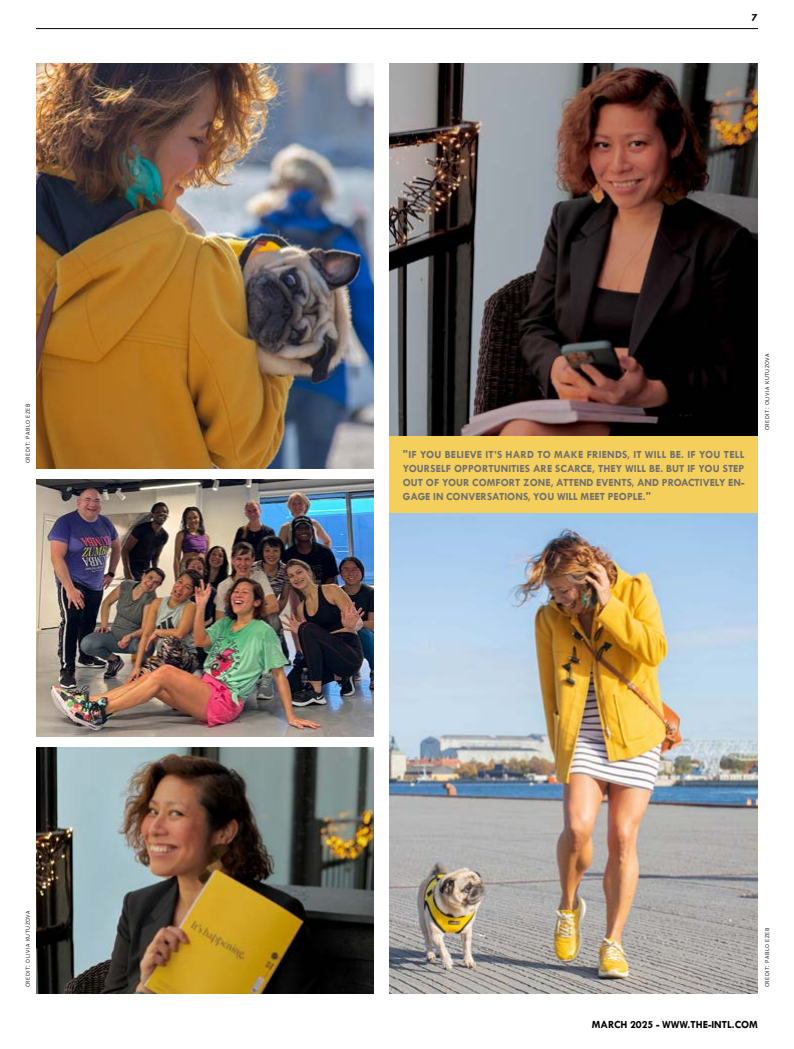
<style>
.page{position:relative;width:794px;height:1049px;background:#fff}
.page>*{position:absolute;margin:0;border:0;box-sizing:border-box;transform-origin:0 0}
.t1{font:700 11px/14px "Tw Cen";color:#706f6f;text-align:justify}
.t2{font:700 11px "Tw Cen";color:#000}
.t3{font:700 11px "Tw Cen";color:#000}
.t4{font:7px "Big City Grotesque Pro";letter-spacing:.06em;color:#000}
</style>
<div class="page">
<hr style="left:36px;top:28px;width:722px;height:1px;background:#000">
<img style="left:389px;top:63px;width:369px;height:373px">
<img style="left:389px;top:513px;width:369px;height:480px">
<img style="left:36px;top:63px;width:338px;height:405px">
<div style="left:389px;top:436px;width:369px;height:77px;background:#f5cf5c"></div>
<img style="left:36px;top:479px;width:338px;height:258px">
<img style="left:36px;top:747px;width:338px;height:246px">
<p class="t4" style="left:22px;top:463px;width:61px;rotate:-90deg">credit: Pablo Ezeb</p>
<p class="t4" style="left:22px;top:987px;width:78px;rotate:-90deg">credit: Olivia Kutuzova</p>
<p class="t3" style="left:751px;top:11px;width:7px">7</p>
<p class="t1" style="left:403px;top:447px;width:343px">"IF YOU BELIEVE IT’S HARD TO MAKE FRIENDS, IT WILL BE. IF YOU TELL YOURSELF OPPORTUNITIES ARE SCARCE, THEY WILL BE. BUT IF YOU STEP OUT OF YOUR COMFORT ZONE, ATTEND EVENTS, AND PROACTIVELY EN-GAGE IN CONVERSATIONS, YOU WILL MEET PEOPLE."</p>
<p class="t4" style="left:761px;top:430px;width:78px;rotate:-90deg">credit: Olivia Kutuzova</p>
<p class="t4" style="left:761px;top:987px;width:61px;rotate:-90deg">credit: Pablo Ezeb</p>
<p class="t2" style="left:592px;top:1017px;width:168px">MARCH 2025 - WWW.THE-INTL.COM</p>
</div>
